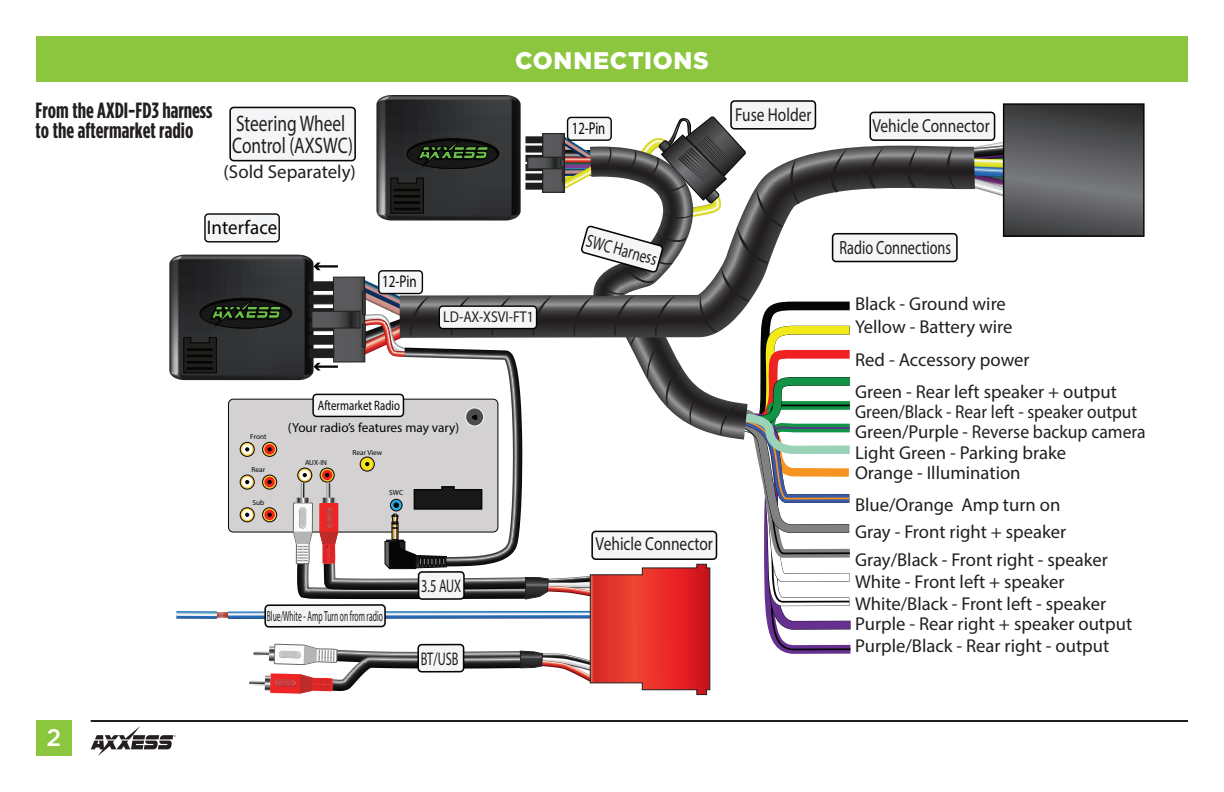
<style>
.page{position:relative;width:1224px;height:792px;background:#fff}
.page>*{position:absolute;margin:0;border:0;box-sizing:border-box;transform-origin:0 0}
.t1{font:900 24px "Gotham";letter-spacing:.03em;color:#fff}
.t2{font:500 24px "Gotham";color:#fff}
.t3{font:22.6px/22.4px "Gotham Condensed";color:#211e1e;scale:.77 1}
.t4{font:700 22px/20px "Gotham Condensed";color:#231f20}
.t5{font:19.8px "Gotham Condensed";color:#050504;scale:.96 1}
.t6{font:19.2px "Gotham Condensed";color:#211e1e;scale:.74 1}
.t7{font:18.8px "Gotham Condensed";color:#211e1e;scale:.82 1}
.t8{font:18.8px "Gotham Condensed";color:#211e1e}
.t9{font:18.6px/27.2px "Gotham Condensed";color:#231f20}
.t10{font:18.6px/20.4px "Gotham Condensed";color:#231f20;scale:.93 1}
.t11{font:18.4px "Gotham Condensed";letter-spacing:-.005em;color:#211e1e;scale:.68 1}
.t12{font:18.4px "Gotham Condensed";letter-spacing:-.005em;color:#211e1e;scale:.73 1}
.t13{font:17.2px "Gotham Condensed";color:#050504;scale:.74 1}
.t14{font:17px "Gotham Condensed";color:#050504;scale:.77 1}
.t15{font:15.6px "Gotham Condensed";color:#231f20;scale:.88 1}
.t16{font:14.6px "Gotham Condensed";letter-spacing:-.005em;color:#211e1e;scale:.52 1}
.t17{font:13.6px "Gotham Condensed";color:#050504;scale:.79 1}
.t18{font:13.2px "Gotham Condensed";color:#050504}
.t19{font:7.4px "Myriad Pro";color:#050504}
.s1{font-weight:700}
</style>
<div class="page">
<div style="left:36px;top:36px;width:1152px;height:45px;background:#8bc63e"></div>
<div style="left:36px;top:720px;width:36px;height:36px;background:#8bc63e"></div>
<hr style="left:91px;top:720px;width:1097px;height:2px;background:#231f20">
<svg style="left:91px;top:726px;width:85px;height:30px"></svg>
<svg style="left:884px;top:146px;width:73px;height:117px"></svg>
<svg style="left:897px;top:146px;width:21px;height:42px"></svg>
<svg style="left:938px;top:104px;width:205px;height:132px"></svg>
<div style="left:1003px;top:103px;width:142px;height:134px;border:1px solid #050504"></div>
<div style="left:870px;top:112px;width:125px;height:28px;background:#f4f5f6;border-radius:4px"></div>
<div style="left:869px;top:112px;width:126px;height:29px;border:2px solid #050504;border-radius:4px"></div>
<div style="left:833px;top:234px;width:124px;height:28px;background:#f4f5f6;border-radius:4px"></div>
<div style="left:832px;top:233px;width:126px;height:29px;border:2px solid #050504;border-radius:4px"></div>
<svg style="left:169px;top:95px;width:715px;height:600px"></svg>
<div style="left:419px;top:572px;width:45px;height:27px;background:#f4f5f6;border-radius:4px"></div>
<div style="left:418px;top:571px;width:47px;height:29px;border:2px solid #050504;border-radius:4px"></div>
<div style="left:418px;top:645px;width:46px;height:27px;background:#f4f5f6;border-radius:4px"></div>
<div style="left:417px;top:644px;width:47px;height:29px;border:2px solid #050504;border-radius:4px"></div>
<div style="left:265px;top:605px;width:120px;height:22px;background:#f4f5f6;border-radius:4px"></div>
<div style="left:264px;top:604px;width:122px;height:24px;border:2px solid #050504;border-radius:4px"></div>
<div style="left:731px;top:101px;width:84px;height:28px;background:#f4f5f6;border-radius:4px"></div>
<div style="left:730px;top:100px;width:86px;height:30px;border:2px solid #050504;border-radius:4px"></div>
<div style="left:592px;top:531px;width:124px;height:28px;background:#f4f5f6;border-radius:4px"></div>
<div style="left:591px;top:531px;width:126px;height:29px;border:2px solid #050504;border-radius:4px"></div>
<p class="t4" style="left:36px;top:99px;width:178px">From the AXDI-FD3 harness to the aftermarket radio</p>
<p class="t3" style="left:232px;top:111px;width:158px">Steering Wheel<br>Control (AXSWC)</p>
<p class="t8" style="left:224px;top:160px;width:134px">(Sold Separately)</p>
<p class="t5" style="left:207px;top:215px;width:75px">Interface</p>
<p class="t1" style="left:515px;top:46px;width:195px">CONNECTIONS</p>
<p class="t13" style="left:572px;top:118px;width:47px">12-Pin</p>
<p class="t7" style="left:735px;top:103px;width:95px">Fuse Holder</p>
<p class="t14" style="left:382px;top:271px;width:46px">12-Pin</p>
<p class="t15" style="left:443px;top:307px;width:104px">LD-AX-XSVI-FT1</p>
<p class="t12" style="left:590px;top:229px;width:101px;rotate:16deg">SWC Harness</p>
<p class="t2" style="left:47px;top:724px;width:16px">2</p>
<p class="t19" style="left:250px;top:432px;width:18px">Front</p>
<p class="t19" style="left:252px;top:465px;width:15px">Rear</p>
<p class="t19" style="left:252px;top:498px;width:13px">Sub</p>
<p class="t17" style="left:318px;top:397px;width:106px">Aftermarket Radio</p>
<p class="t18" style="left:288px;top:420px;width:173px">(Your radio’s features may vary)</p>
<p class="t19" style="left:305px;top:458px;width:23px">AUX-IN</p>
<p class="t19" style="left:353px;top:448px;width:31px">Rear View</p>
<p class="t19" style="left:389px;top:488px;width:16px">SWC</p>
<p class="t11" style="left:421px;top:575px;width:61px">3.5 AUX</p>
<p class="t16" style="left:267px;top:607px;width:225px">Blue/White - Amp Turn on from radio</p>
<p class="t11" style="left:421px;top:647px;width:57px">BT/USB</p>
<p class="t7" style="left:596px;top:533px;width:145px">Vehicle Connector</p>
<p class="t7" style="left:872px;top:114px;width:145px">Vehicle Connector</p>
<p class="t6" style="left:839px;top:236px;width:152px">Radio Connections</p>
<p class="t9" style="left:855px;top:291px;width:159px;line-height:23.8px"><span class="s1">Black</span> - Ground wire<br><span class="s1">Yellow</span> - Battery wire</p>
<p class="t9" style="left:855px;top:343px;width:263px;line-height:32.2px"><span class="s1">Red</span> - Accessory power<br><span class="s1">Green</span> - Rear left speaker + output</p>
<p class="t10" style="left:855px;top:401px;width:314px"><span class="s1">Green/Black</span> - Rear left - speaker output<br><span class="s1">Green/Purple</span> - Reverse backup camera<br><span class="s1">Light Green</span> - Parking brake<br><span class="s1">Orange</span> - Illumination</p>
<p class="t9" style="left:855px;top:491px;width:254px"><span class="s1">Blue/Orange</span> Amp turn on<br><span class="s1">Gray</span> - Front right + speaker<br><span class="s1">Gray/Black</span> - Front right - speaker</p>
<p class="t9" style="left:855px;top:570px;width:253px;line-height:22px"><span class="s1">White</span> - Front left + speaker<br><span class="s1">White/Black</span> - Front left - speaker</p>
<p class="t9" style="left:855px;top:612px;width:279px;line-height:22px"><span class="s1">Purple</span> - Rear right + speaker output<br><span class="s1">Purple/Black</span> - Rear right - output</p>
</div>
